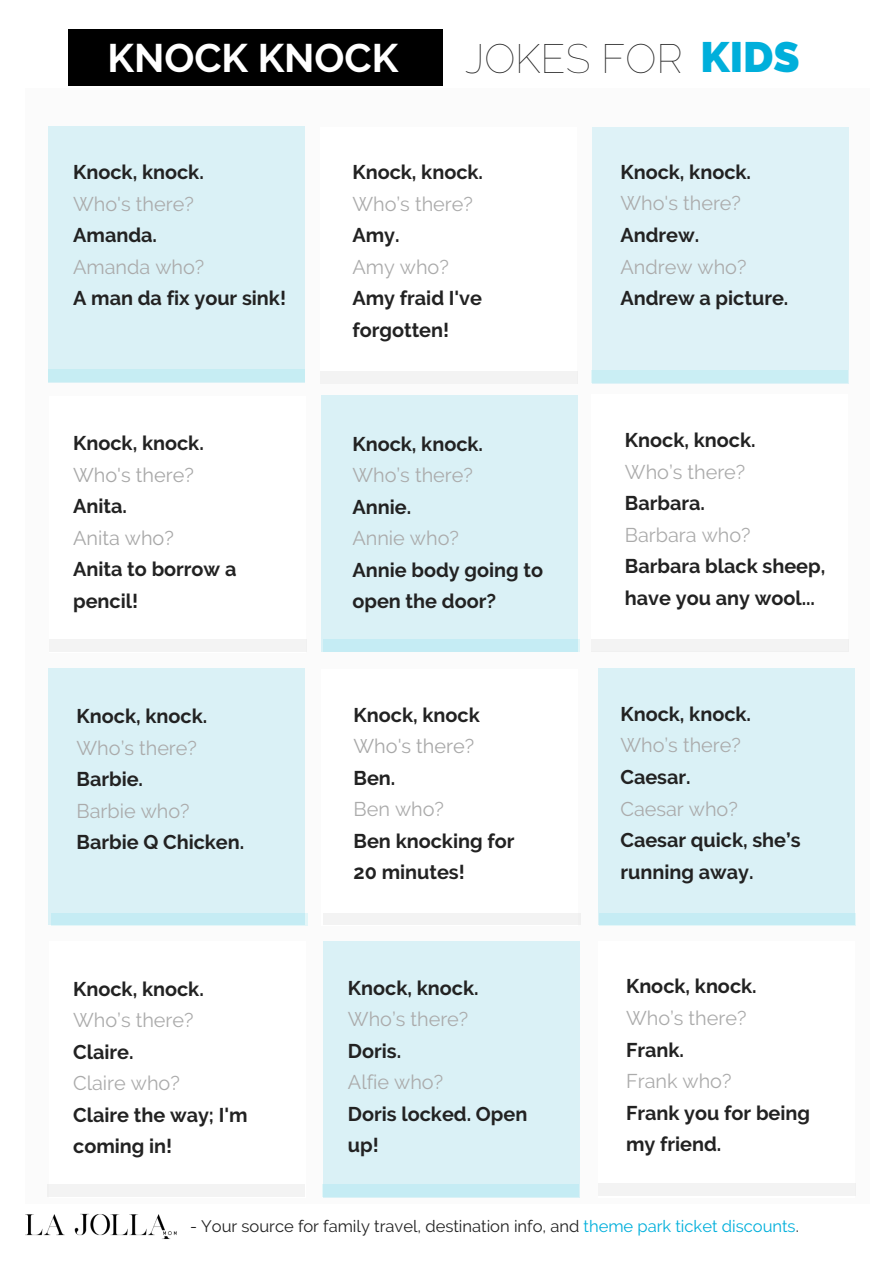
<style>
.page{position:relative;width:893px;height:1263px;background:#fff}
.page>*{position:absolute;margin:0;border:0;box-sizing:border-box;transform-origin:0 0}
.t1{font:100 40.8px "Raleway";color:#222}
.t2{font:700 39.75px "Raleway";color:#fff}
.t3{font:700 19.8px/31.5px "Raleway";color:#222}
.t4{font:19.8px "Raleway";color:#ababab}
.t5{font:19.8px "Raleway";color:#a8a8a8}
.t6{font:16.5px "Raleway";color:#222}
.s1{font-weight:800;font-size:42.3px;color:#00afdb}
.s2{color:#00afdb}
</style>
<div class="page">
<div style="left:25px;top:88px;width:844px;height:1116px;background:#fbfbfb"></div>
<div style="left:48px;top:126px;width:257px;height:257px;background:#daf1f6"></div>
<div style="left:48px;top:369px;width:257px;height:13px;background:#c6edf3"></div>
<div style="left:598px;top:941px;width:257px;height:257px;background:#fff"></div>
<div style="left:51px;top:913px;width:256px;height:13px;background:#c5ecf4"></div>
<div style="left:599px;top:913px;width:257px;height:13px;background:#c5ecf4"></div>
<div style="left:592px;top:127px;width:257px;height:257px;background:#def2f7"></div>
<div style="left:591px;top:370px;width:257px;height:13px;background:#caeef4"></div>
<div style="left:321px;top:395px;width:257px;height:257px;background:#daf1f6"></div>
<div style="left:320px;top:127px;width:256px;height:257px;background:#fff"></div>
<div style="left:50px;top:396px;width:256px;height:257px;background:#fff"></div>
<div style="left:591px;top:394px;width:257px;height:257px;background:#fff"></div>
<div style="left:68px;top:29px;width:374px;height:57px;background:#000"></div>
<div style="left:48px;top:668px;width:257px;height:256px;background:#daf1f6"></div>
<div style="left:598px;top:668px;width:257px;height:256px;background:#daf1f6"></div>
<div style="left:321px;top:669px;width:257px;height:257px;background:#fff"></div>
<div style="left:320px;top:372px;width:257px;height:12px;background:#f3f3f3"></div>
<div style="left:591px;top:640px;width:258px;height:12px;background:#f3f3f3"></div>
<div style="left:50px;top:640px;width:257px;height:12px;background:#f3f3f3"></div>
<div style="left:50px;top:941px;width:256px;height:257px;background:#fff"></div>
<div style="left:47px;top:1184px;width:258px;height:13px;background:#f3f3f3"></div>
<div style="left:323px;top:941px;width:257px;height:257px;background:#daf1f6"></div>
<div style="left:323px;top:913px;width:258px;height:11px;background:#f3f3f3"></div>
<div style="left:598px;top:1183px;width:258px;height:13px;background:#f3f3f3"></div>
<img style="left:26px;top:1213px;width:151px;height:26px">
<h2 class="t2" style="left:107px;top:35px;width:292px">KNOCK KNOCK</h2>
<h1 class="t1" style="left:465px;top:35px;width:336px">JOKES FOR <span class="s1">KIDS</span></h1>
<p class="t3" style="left:73px;top:157px;width:132px">Knock, knock.</p>
<p class="t4" style="left:73px;top:192px;width:122px">Who's there?</p>
<p class="t3" style="left:73px;top:220px;width:85px">Amanda.</p>
<p class="t4" style="left:73px;top:255px;width:133px">Amanda who?</p>
<p class="t3" style="left:73px;top:283px;width:214px">A man da fix your sink!</p>
<p class="t3" style="left:73px;top:428px;width:132px">Knock, knock.</p>
<p class="t5" style="left:73px;top:463px;width:122px">Who's there?</p>
<p class="t3" style="left:73px;top:491px;width:55px">Anita.</p>
<p class="t5" style="left:73px;top:526px;width:102px">Anita who?</p>
<p class="t3" style="left:73px;top:554px;width:165px">Anita to borrow a pencil!</p>
<p class="t3" style="left:77px;top:701px;width:132px">Knock, knock.</p>
<p class="t4" style="left:77px;top:736px;width:122px">Who’s there?</p>
<p class="t3" style="left:77px;top:764px;width:68px">Barbie.</p>
<p class="t4" style="left:77px;top:799px;width:115px">Barbie who?</p>
<p class="t3" style="left:77px;top:827px;width:169px">Barbie Q Chicken.</p>
<p class="t3" style="left:73px;top:973px;width:132px">Knock, knock.</p>
<p class="t4" style="left:73px;top:1009px;width:122px">Who’s there?</p>
<p class="t3" style="left:73px;top:1036px;width:62px">Claire.</p>
<p class="t4" style="left:73px;top:1072px;width:108px">Claire who?</p>
<p class="t3" style="left:73px;top:1099px;width:176px">Claire the way; I'm coming in!</p>
<p class="t3" style="left:352px;top:157px;width:132px">Knock, knock.</p>
<p class="t4" style="left:352px;top:192px;width:122px">Who’s there?</p>
<p class="t3" style="left:352px;top:220px;width:49px">Amy.</p>
<p class="t4" style="left:352px;top:255px;width:98px">Amy who?</p>
<p class="t3" style="left:352px;top:283px;width:131px">Amy fraid I've forgotten!</p>
<p class="t3" style="left:352px;top:428px;width:132px">Knock, knock.</p>
<p class="t4" style="left:352px;top:464px;width:122px">Who’s there?</p>
<p class="t3" style="left:352px;top:491px;width:60px">Annie.</p>
<p class="t4" style="left:352px;top:527px;width:108px">Annie who?</p>
<p class="t3" style="left:352px;top:554px;width:192px">Annie body going to open the door?</p>
<p class="t3" style="left:354px;top:699px;width:128px">Knock, knock</p>
<p class="t5" style="left:354px;top:735px;width:122px">Who's there?</p>
<p class="t3" style="left:354px;top:762px;width:43px">Ben.</p>
<p class="t4" style="left:354px;top:798px;width:92px">Ben who?</p>
<p class="t3" style="left:354px;top:825px;width:162px">Ben knocking for<br>20 minutes!</p>
<p class="t3" style="left:348px;top:972px;width:132px">Knock, knock.</p>
<p class="t4" style="left:348px;top:1008px;width:122px">Who’s there?</p>
<p class="t3" style="left:348px;top:1035px;width:55px">Doris.</p>
<p class="t4" style="left:348px;top:1071px;width:97px">Alfie who?</p>
<p class="t3" style="left:348px;top:1098px;width:181px">Doris locked. Open up!</p>
<p class="t3" style="left:620px;top:156px;width:132px">Knock, knock.</p>
<p class="t4" style="left:620px;top:192px;width:122px">Who's there?</p>
<p class="t3" style="left:620px;top:219px;width:80px">Andrew.</p>
<p class="t4" style="left:620px;top:255px;width:128px">Andrew who?</p>
<p class="t3" style="left:620px;top:282px;width:169px">Andrew a picture.</p>
<p class="t3" style="left:625px;top:425px;width:132px">Knock, knock.</p>
<p class="t4" style="left:625px;top:460px;width:122px">Who’s there?</p>
<p class="t3" style="left:625px;top:488px;width:82px">Barbara.</p>
<p class="t4" style="left:625px;top:523px;width:127px">Barbara who?</p>
<p class="t3" style="left:625px;top:551px;width:202px">Barbara black sheep, have you any wool...</p>
<p class="t3" style="left:620px;top:698px;width:132px">Knock, knock.</p>
<p class="t4" style="left:620px;top:734px;width:122px">Who’s there?</p>
<p class="t3" style="left:620px;top:761px;width:72px">Caesar.</p>
<p class="t4" style="left:620px;top:797px;width:119px">Caesar who?</p>
<p class="t3" style="left:620px;top:824px;width:182px">Caesar quick, she’s running away.</p>
<p class="t3" style="left:626px;top:971px;width:132px">Knock, knock.</p>
<p class="t4" style="left:626px;top:1006px;width:122px">Who’s there?</p>
<p class="t3" style="left:626px;top:1034px;width:59px">Frank.</p>
<p class="t4" style="left:626px;top:1069px;width:107px">Frank who?</p>
<p class="t3" style="left:626px;top:1097px;width:186px">Frank you for being my friend.</p>
<p class="t6" style="left:190px;top:1216px;width:610px">- Your source for family travel, destination info, and <span class="s2">theme park ticket discounts</span>.</p>
</div>
